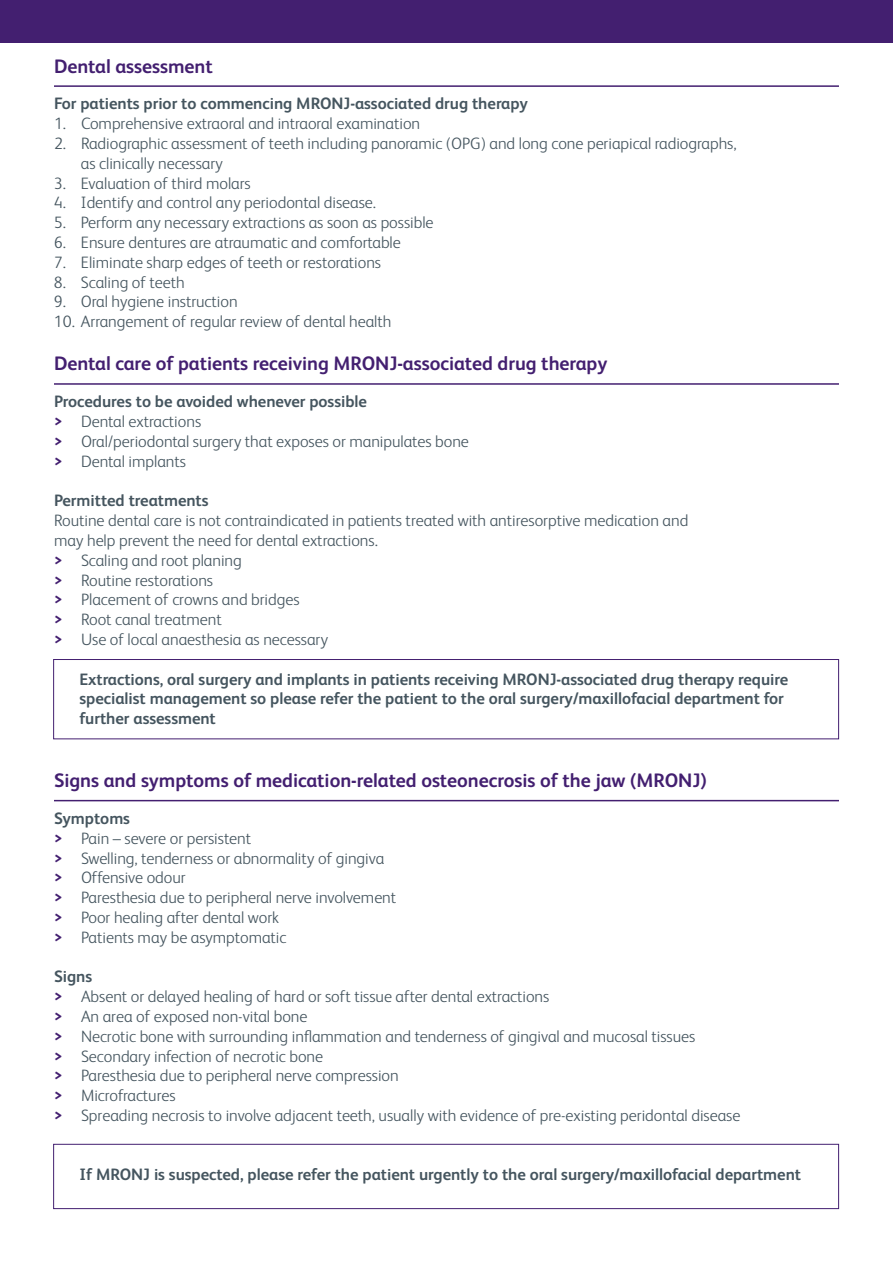
<style>
.page{position:relative;width:893px;height:1263px;background:#fff}
.page>*{position:absolute;margin:0;border:0;box-sizing:border-box;transform-origin:0 0}
.t1{font:700 19.5px "FS Albert";letter-spacing:-.005em;color:#431f70}
.t2{font:300 16.5px/19.8px "FS Albert";letter-spacing:-.005em;color:#45555f}
.t3{font:700 16.5px/19.8px "FS Albert";letter-spacing:-.005em;color:#45555f}
.s1{font-weight:700}
.s2{font-weight:700;color:#431f70}
</style>
<div class="page">
<hr style="left:54px;top:85px;width:785px;height:2px;background:#431f70">
<hr style="left:54px;top:383px;width:785px;height:2px;background:#431f70">
<hr style="left:54px;top:800px;width:785px;height:1px;background:#431f70">
<div style="left:0;top:0;width:893px;height:43px;background:#431f70"></div>
<div style="left:53px;top:659px;width:786px;height:80px;border:1px solid #431f70"></div>
<div style="left:53px;top:1144px;width:786px;height:65px;border:1px solid #431f70"></div>
<p class="t1" style="left:54px;top:55px;width:160px">Dental assessment</p>
<p class="t3" style="left:54px;top:94px;width:475px">For patients prior to commencing MRONJ-associated drug therapy</p>
<p class="t2" style="left:54px;top:114px;width:368px">1. Comprehensive extraoral and intraoral examination</p>
<p class="t2" style="left:81px;top:133px;width:657px;text-indent:-27px">2. Radiographic assessment of teeth including panoramic (OPG) and long cone periapical radiographs, as clinically necessary</p>
<p class="t2" style="left:54px;top:173px;width:198px">3. Evaluation of third molars</p>
<p class="t2" style="left:54px;top:193px;width:324px">4. Identify and control any periodontal disease.</p>
<p class="t2" style="left:54px;top:213px;width:381px">5. Perform any necessary extractions as soon as possible</p>
<p class="t2" style="left:54px;top:232px;width:348px">6. Ensure dentures are atraumatic and comfortable</p>
<p class="t2" style="left:54px;top:252px;width:329px">7. Eliminate sharp edges of teeth or restorations</p>
<p class="t2" style="left:54px;top:272px;width:132px">8. Scaling of teeth</p>
<p class="t2" style="left:54px;top:292px;width:185px">9. Oral hygiene instruction</p>
<p class="t2" style="left:54px;top:312px;width:339px">10. Arrangement of regular review of dental health</p>
<p class="t1" style="left:54px;top:352px;width:555px">Dental care of patients receiving MRONJ-associated drug therapy</p>
<p class="t2" style="left:54px;top:392px;width:416px"><span class="s1">Procedures to be avoided whenever possible<br></span><span class="s2">&gt;</span> Dental extractions<br><span class="s2">&gt;</span> Oral/periodontal surgery that exposes or manipulates bone <span class="s2">&gt;</span> Dental implants</p>
<p class="t3" style="left:54px;top:491px;width:156px">Permitted treatments</p>
<p class="t2" style="left:54px;top:510px;width:636px">Routine dental care is not contraindicated in patients treated with antiresorptive medication and may help prevent the need for dental extractions.<br><span class="s2">&gt;</span> Scaling and root planing<br><span class="s2">&gt;</span> Routine restorations<br><span class="s2">&gt;</span> Placement of crowns and bridges<br><span class="s2">&gt;</span> Root canal treatment<br><span class="s2">&gt;</span> Use of local anaesthesia as necessary</p>
<p class="t3" style="left:80px;top:669px;width:710px">Extractions, oral surgery and implants in patients receiving MRONJ-associated drug therapy require specialist management so please refer the patient to the oral surgery/maxillofacial department for further assessment</p>
<p class="t1" style="left:54px;top:769px;width:654px">Signs and symptoms of medication-related osteonecrosis of the jaw (MRONJ)</p>
<p class="t2" style="left:54px;top:808px;width:344px"><span class="s1">Symptoms<br></span><span class="s2">&gt;</span> Pain – severe or persistent<br><span class="s2">&gt;</span> Swelling, tenderness or abnormality of gingiva <span class="s2">&gt;</span> Offensive odour<br><span class="s2">&gt;</span> Paresthesia due to peripheral nerve involvement <span class="s2">&gt;</span> Poor healing after dental work<br><span class="s2">&gt;</span> Patients may be asymptomatic</p>
<p class="t2" style="left:54px;top:967px;width:688px"><span class="s1">Signs<br></span><span class="s2">&gt;</span> Absent or delayed healing of hard or soft tissue after dental extractions<br><span class="s2">&gt;</span> An area of exposed non-vital bone<br><span class="s2">&gt;</span> Necrotic bone with surrounding inflammation and tenderness of gingival and mucosal tissues<br><span class="s2">&gt;</span> Secondary infection of necrotic bone<br><span class="s2">&gt;</span> Paresthesia due to peripheral nerve compression<br><span class="s2">&gt;</span> Microfractures<br><span class="s2">&gt;</span> Spreading necrosis to involve adjacent teeth, usually with evidence of pre-existing peridontal disease</p>
<p class="t3" style="left:80px;top:1165px;width:723px">If MRONJ is suspected, please refer the patient urgently to the oral surgery/maxillofacial department</p>
</div>
